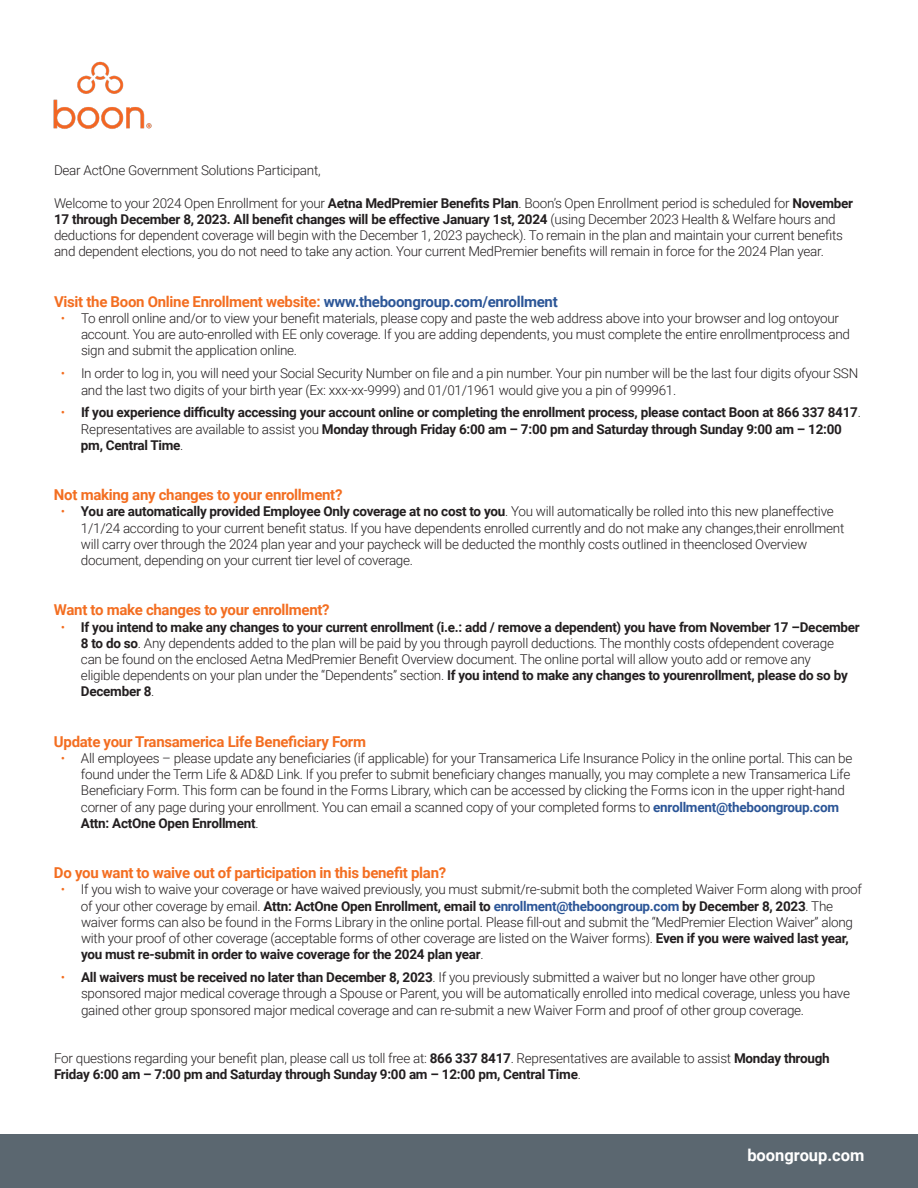
<style>
.page{position:relative;width:918px;height:1188px;background:#fff}
.page>*{position:absolute;margin:0;border:0;box-sizing:border-box;transform-origin:0 0}
.t1{font:700 16.5px "Roboto";color:#fff}
.t2{font:700 15px "Roboto";letter-spacing:-.02em;color:#f36e21}
.t3{font:300 13.5px/16.2px "Roboto";letter-spacing:-.02em;color:#231f20}
.t4{font:700 13.5px/16.2px "Roboto";letter-spacing:-.02em;color:#231f20}
.s1{font-weight:700}
.s2{color:#2c5697}
.s3{color:#f36e21}
.s4{font-weight:300;color:#f36e21}
.s5{font-weight:300}
.s6{font-weight:700;color:#2c5697}
</style>
<div class="page">
<div style="left:0;top:1134px;width:918px;height:54px;background:#5b6770"></div>
<img style="left:53px;top:61px;width:99px;height:68px">
<p class="t3" style="left:54px;top:162px;width:268px">Dear ActOne Government Solutions Participant,</p>
<p class="t3" style="left:54px;top:194px;width:801px">Welcome to your 2024 Open Enrollment for your <span class="s1">Aetna MedPremier Benefits Plan</span>. Boon’s Open Enrollment period is scheduled for <span class="s1">November 17 through December 8, 2023. All benefit changes will be effective January 1st, 2024</span> (using December 2023 Health &amp; Welfare hours and deductions for dependent coverage will begin with the December 1, 2023 paycheck). To remain in the plan and maintain your current benefits and dependent elections, you do not need to take any action. Your current MedPremier benefits will remain in force for the 2024 Plan year.</p>
<p class="t2" style="left:54px;top:291px;width:505px">Visit the Boon Online Enrollment website: <span class="s2">www.theboongroup.com/enrollment</span></p>
<p class="t3" style="left:81px;top:310px;width:771px;text-indent:-20px"><span class="s3">•</span> To enroll online and/or to view your benefit materials, please copy and paste the web address above into your browser and log ontoyour account. You are auto-enrolled with EE only coverage. If you are adding dependents, you must complete the entire enrollmentprocess and sign and submit the application online.</p>
<p class="t3" style="left:81px;top:365px;width:779px;text-indent:-20px"><span class="s3">•</span> In order to log in, you will need your Social Security Number on file and a pin number. Your pin number will be the last four digits ofyour SSN and the last two digits of your birth year (Ex: xxx-xx-9999) and 01/01/1961 would give you a pin of 999961.</p>
<p class="t4" style="left:81px;top:404px;width:781px;text-indent:-20px"><span class="s4">•</span> If you experience difficulty accessing your account online or completing the enrollment process, please contact Boon at 866 337 8417<span class="s5">.<br>Representatives are available to assist you</span> Monday through Friday 6:00 am – 7:00 pm and Saturday through Sunday 9:00 am – 12:00 pm, Central Time<span class="s5">.</span></p>
<p class="t2" style="left:54px;top:484px;width:290px">Not making any changes to your enrollment?</p>
<p class="t3" style="left:81px;top:503px;width:765px;text-indent:-20px"><span class="s3">•</span> <span class="s1">You are automatically provided Employee Only coverage at no cost to you</span>. You will automatically be rolled into this new planeffective 1/1/24 according to your current benefit status. If you have dependents enrolled currently and do not make any changes,their enrollment will carry over through the 2024 plan year and your paycheck will be deducted the monthly costs outlined in theenclosed Overview document, depending on your current tier level of coverage.</p>
<p class="t2" style="left:54px;top:600px;width:277px">Want to make changes to your enrollment?</p>
<p class="t3" style="left:81px;top:618px;width:780px;text-indent:-20px"><span class="s3">•</span> <span class="s1">If you intend to make any changes to your current enrollment (i.e.: add / remove a dependent) you have from November 17 –December 8 to do so</span>. Any dependents added to the plan will be paid by you through payroll deductions. The monthly costs ofdependent coverage<br>can be found on the enclosed Aetna MedPremier Benefit Overview document. The online portal will allow youto add or remove any<br>eligible dependents on your plan under the “Dependents” section. <span class="s1">If you intend to make any changes to yourenrollment, please do so by December 8</span>.</p>
<p class="t2" style="left:54px;top:731px;width:314px">Update your Transamerica Life Beneficiary Form</p>
<p class="t3" style="left:81px;top:750px;width:773px;text-indent:-20px"><span class="s3">•</span> All employees – please update any beneficiaries (if applicable) for your Transamerica Life Insurance Policy in the online portal. This can be found under the Term Life &amp; AD&amp;D Link. If you prefer to submit beneficiary changes manually, you may complete a new Transamerica Life Beneficiary Form. This form can be found in the Forms Library, which can be accessed by clicking the Forms icon in the upper right-hand corner of any page during your enrollment. You can email a scanned copy of your completed forms to <span class="s6">enrollment@theboongroup.com </span><span class="s1">Attn: ActOne Open Enrollment</span>.</p>
<p class="t2" style="left:54px;top:862px;width:394px">Do you want to waive out of participation in this benefit plan?</p>
<p class="t3" style="left:81px;top:881px;width:783px;text-indent:-20px"><span class="s3">•</span> If you wish to waive your coverage or have waived previously, you must submit/re-submit both the completed Waiver Form along with proof of your other coverage by email. <span class="s1">Attn: ActOne Open Enrollment, email to</span> <span class="s6">enrollment@theboongroup.com</span> <span class="s1">by December 8, 2023</span>. The waiver forms can also be found in the Forms Library in the online portal. Please fill-out and submit the “MedPremier Election Waiver” along with your proof of other coverage (acceptable forms of other coverage are listed on the Waiver forms). <span class="s1">Even if you were waived last year, you must re-submit in order to waive coverage for the 2024 plan year</span>.</p>
<p class="t3" style="left:81px;top:969px;width:771px;text-indent:-20px"><span class="s3">•</span> <span class="s1">All waivers must be received no later than December 8, 2023</span>. If you previously submitted a waiver but no longer have other group sponsored major medical coverage through a Spouse or Parent, you will be automatically enrolled into medical coverage, unless you have gained other group sponsored major medical coverage and can re-submit a new Waiver Form and proof of other group coverage.</p>
<p class="t3" style="left:54px;top:1050px;width:777px">For questions regarding your benefit plan, please call us toll free at: <span class="s1">866 337 8417</span>. Representatives are available to assist <span class="s1">Monday through<br>Friday 6:00 am – 7:00 pm and Saturday through Sunday 9:00 am – 12:00 pm, Central Time</span>.</p>
<p class="t1" style="left:747px;top:1143px;width:119px">boongroup.com</p>
</div>
